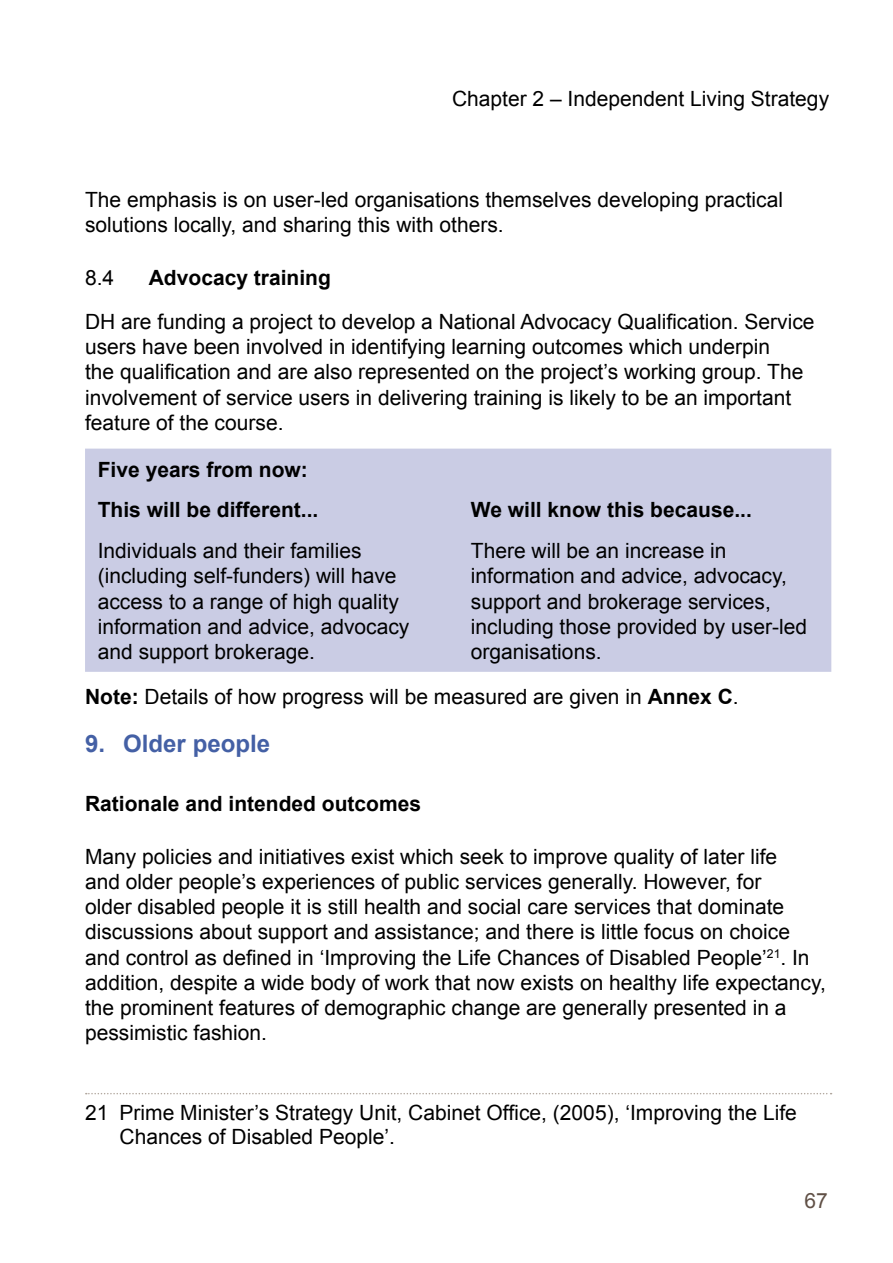
<style>
.page{position:relative;width:893px;height:1263px;background:#fff}
.page>*{position:absolute;margin:0;border:0;box-sizing:border-box;transform-origin:0 0}
.Heading_2{font:700 24px "Arial";color:#4460a5}
.norm{font:21px/25.2px "Arial";color:#000}
.Footnote{font:21px/24px "Arial";color:#000}
.norm-2{font:700 21px "Arial";color:#000}
.Heading_3{font:700 21px "Arial";color:#000}
.norm_large_indent{font:700 21px "Arial";color:#000}
.norm_large_indent-2{font:21px "Arial";color:#000}
.t1{font:21px "Arial";color:#605046}
.s1{font-weight:700}
</style>
<div class="page">
<div style="left:85px;top:449px;width:746px;height:223px;background:#cacce4"></div>
<svg style="left:86px;top:1093px;width:746px;height:1px"></svg>
<p class="norm" style="left:452px;top:86px;width:379px">Chapter 2 – Independent Living Strategy</p>
<p class="norm" style="left:85px;top:187px;width:699px">The emphasis is on user-led organisations themselves developing practical solutions locally, and sharing this with others.</p>
<p class="norm_large_indent-2" style="left:85px;top:264px;width:29px">8.4</p>
<p class="norm_large_indent" style="left:149px;top:263px;width:184px">Advocacy training</p>
<p class="norm" style="left:85px;top:309px;width:731px">DH are funding a project to develop a National Advocacy Qualification. Service users have been involved in identifying learning outcomes which underpin<br>the qualification and are also represented on the project’s working group. The involvement of service users in delivering training is likely to be an important feature of the course.</p>
<p class="norm-2" style="left:98px;top:455px;width:212px">Five years from now:</p>
<p class="norm-2" style="left:98px;top:496px;width:222px">This will be different...</p>
<p class="norm-2" style="left:471px;top:496px;width:282px">We will know this because...</p>
<p class="norm" style="left:98px;top:538px;width:313px">Individuals and their families (including self-funders) will have access to a range of high quality information and advice, advocacy and support brokerage.</p>
<p class="norm" style="left:471px;top:538px;width:338px">There will be an increase in information and advice, advocacy, support and brokerage services, including those provided by user-led organisations.</p>
<p class="norm" style="left:85px;top:684px;width:655px"><span class="s1">Note:</span> Details of how progress will be measured are given in <span class="s1">Annex C</span>.</p>
<p class="Heading_2" style="left:85px;top:727px;width:186px">9. Older people</p>
<p class="Heading_3" style="left:85px;top:790px;width:338px">Rationale and intended outcomes</p>
<p class="norm" style="left:85px;top:844px;width:742px">Many policies and initiatives exist which seek to improve quality of later life<br>and older people’s experiences of public services generally. However, for<br>older disabled people it is still health and social care services that dominate discussions about support and assistance; and there is little focus on choice and control as defined in ‘Improving the Life Chances of Disabled People’<sup>21</sup>. In addition, despite a wide body of work that now exists on healthy life expectancy, the prominent features of demographic change are generally presented in a pessimistic fashion.</p>
<p class="Footnote" style="left:120px;top:1101px;width:679px;text-indent:-34px">21 Prime Minister’s Strategy Unit, Cabinet Office, (2005), ‘Improving the Life<br>Chances of Disabled People’.</p>
<p class="t1" style="left:804px;top:1187px;width:25px">67</p>
</div>
